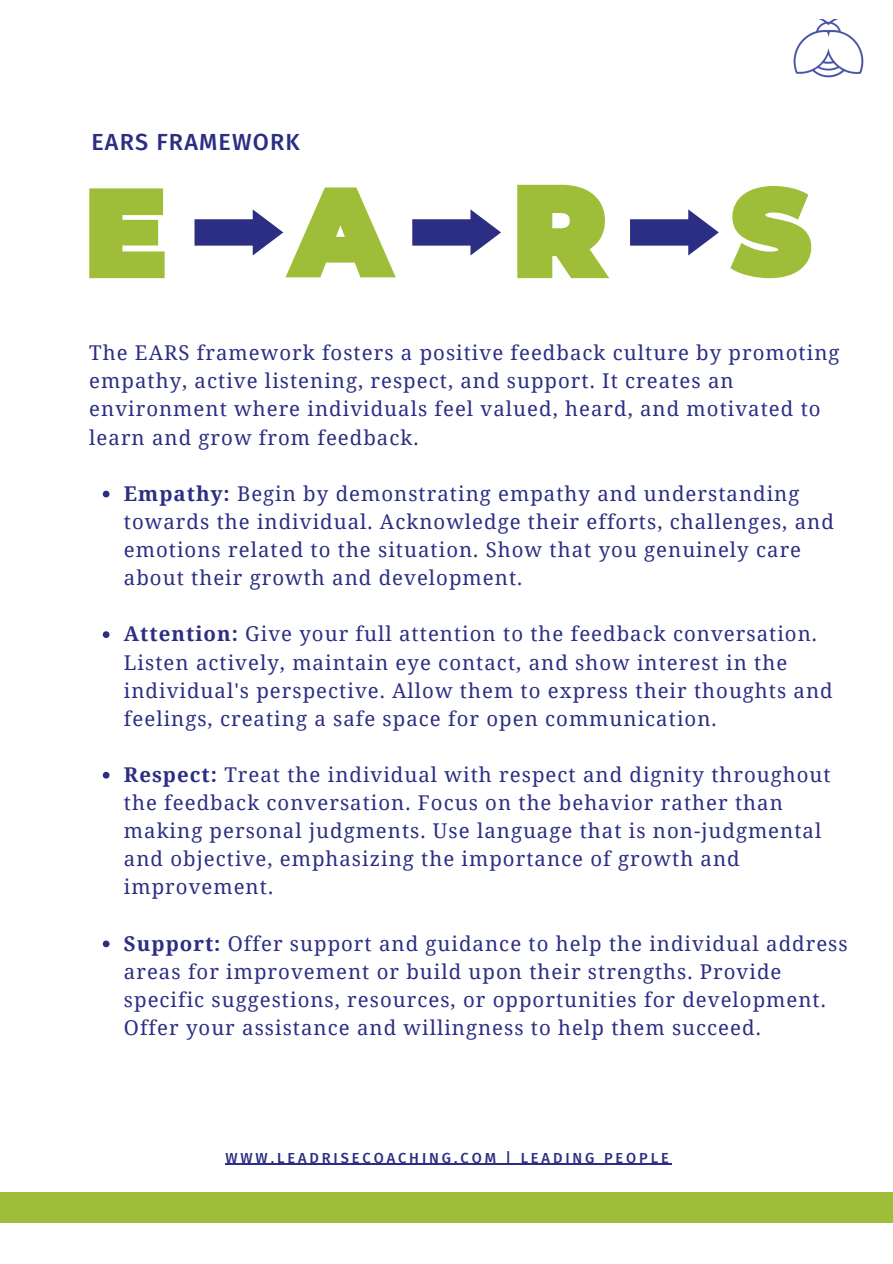
<style>
.page{position:relative;width:893px;height:1264px;background:#fff}
.page>*{position:absolute;margin:0;border:0;box-sizing:border-box;transform-origin:0 0}
.t1{font:500 23.25px "Fira Sans";letter-spacing:.05em;color:#2b2e83}
.t2{font:20.4px/28px "Noto Serif";letter-spacing:.05em;color:#2b2e83}
.t3{font:500 14.55px "Fira Sans";letter-spacing:.2em;color:#2b2e83}
.s1{font-weight:700}
</style>
<div class="page">
<div style="left:0;top:1192px;width:892px;height:30px;background:#9ebe39"></div>
<img style="left:793px;top:19px;width:71px;height:59px">
<svg style="left:412px;top:209px;width:89px;height:46px"></svg>
<svg style="left:89px;top:188px;width:76px;height:90px;background:#a8c54e"></svg>
<svg style="left:194px;top:187px;width:201px;height:90px"></svg>
<svg style="left:517px;top:185px;width:92px;height:93px"></svg>
<svg style="left:630px;top:209px;width:88px;height:46px"></svg>
<svg style="left:730px;top:186px;width:81px;height:92px"></svg>
<svg style="left:103px;top:490px;width:6px;height:7px"></svg>
<svg style="left:103px;top:631px;width:6px;height:7px"></svg>
<svg style="left:103px;top:771px;width:6px;height:7px"></svg>
<svg style="left:103px;top:940px;width:6px;height:7px"></svg>
<hr style="left:225px;top:1163px;width:274px;height:1px;background:#2b2e83">
<hr style="left:499px;top:1163px;width:32px;height:1px;background:#2b2e83">
<hr style="left:531px;top:1163px;width:140px;height:1px;background:#2b2e83">
<p class="t1" style="left:91px;top:128px;width:210px">EARS FRAMEWORK</p>
<p class="t2" style="left:89px;top:338px;width:751px">The EARS framework fosters a positive feedback culture by promoting empathy, active listening, respect, and support. It creates an environment where individuals feel valued, heard, and motivated to learn and grow from feedback.</p>
<p class="t2" style="left:124px;top:479px;width:711px"><span class="s1">Empathy:</span> Begin by demonstrating empathy and understanding towards the individual. Acknowledge their efforts, challenges, and emotions related to the situation. Show that you genuinely care about their growth and development.</p>
<p class="t2" style="left:124px;top:619px;width:710px"><span class="s1">Attention:</span> Give your full attention to the feedback conversation.<br>Listen actively, maintain eye contact, and show interest in the individual's perspective. Allow them to express their thoughts and feelings, creating a safe space for open communication.</p>
<p class="t2" style="left:124px;top:760px;width:708px"><span class="s1">Respect:</span> Treat the individual with respect and dignity throughout the feedback conversation. Focus on the behavior rather than making personal judgments. Use language that is non-judgmental and objective, emphasizing the importance of growth and improvement.</p>
<p class="t2" style="left:124px;top:928px;width:725px"><span class="s1">Support:</span> Offer support and guidance to help the individual address areas for improvement or build upon their strengths. Provide specific suggestions, resources, or opportunities for development.<br>Offer your assistance and willingness to help them succeed.</p>
<p class="t3" style="left:225px;top:1148px;width:445px">WWW.LEADRISECOACHING.COM | LEADING PEOPLE</p>
</div>
